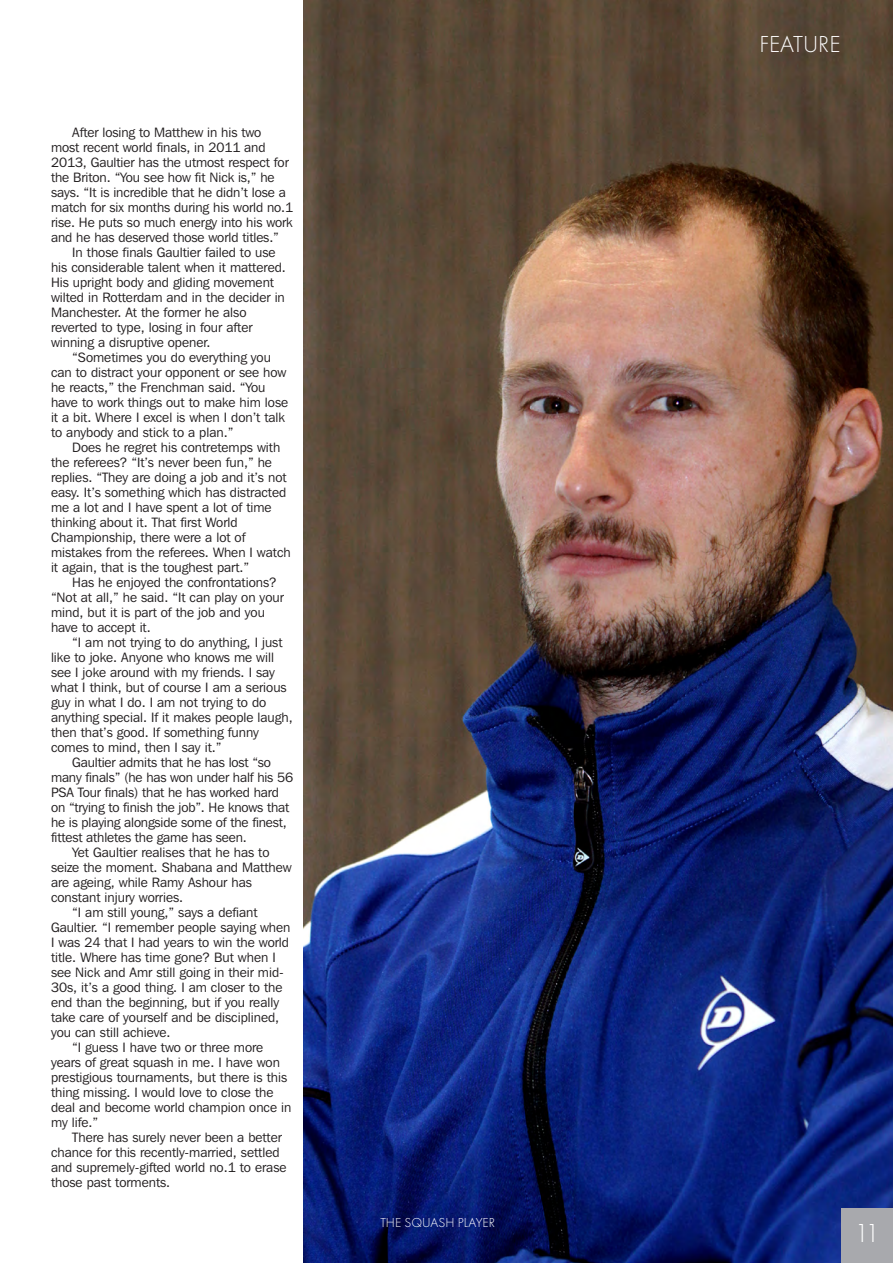
<style>
.page{position:relative;width:893px;height:1263px;background:#fff}
.page>*{position:absolute;margin:0;border:0;box-sizing:border-box;transform-origin:0 0}
.t1{font:300 27px "Futura T";color:#fff}
.t2{font:300 24px "Futura T";color:#fff}
.t3{font:13.5px/15px "Franklin Gothic IT Cby BT";color:#231f20}
.t4{font:300 13.5px "Futura T";color:#fff}
</style>
<div class="page">
<img style="left:303px;top:0;width:590px;height:1263px">
<div style="left:842px;top:1208px;width:51px;height:55px;background:#a8a9ad"></div>
<p class="t3" style="left:51px;top:126px;width:244px;text-indent:21px">After losing to Matthew in his two<br>most recent world finals, in 2011 and 2013, Gaultier has the utmost respect for the Briton. “You see how fit Nick is,” he says. “It is incredible that he didn’t lose a match for six months during his world no.1 rise. He puts so much energy into his work and he has deserved those world titles.”</p>
<p class="t3" style="left:51px;top:246px;width:236px;text-indent:21px">In those finals Gaultier failed to use his considerable talent when it mattered.<br>His upright body and gliding movement wilted in Rotterdam and in the decider in Manchester. At the former he also reverted to type, losing in four after winning a disruptive opener.</p>
<p class="t3" style="left:51px;top:351px;width:239px;text-indent:21px">“Sometimes you do everything you can to distract your opponent or see how he reacts,” the Frenchman said. “You have to work things out to make him lose it a bit. Where I excel is when I don’t talk to anybody and stick to a plan.”</p>
<p class="t3" style="left:51px;top:441px;width:241px;text-indent:21px">Does he regret his contretemps with the referees? “It’s never been fun,” he replies. “They are doing a job and it’s not easy. It’s something which has distracted me a lot and I have spent a lot of time thinking about it. That first World Championship, there were a lot of mistakes from the referees. When I watch it again, that is the toughest part.”</p>
<p class="t3" style="left:51px;top:576px;width:234px;text-indent:21px">Has he enjoyed the confrontations? “Not at all,” he said. “It can play on your mind, but it is part of the job and you have to accept it.</p>
<p class="t3" style="left:72px;top:636px;width:212px">“I am not trying to do anything, I just</p>
<p class="t3" style="left:51px;top:651px;width:224px">like to joke. Anyone who knows me will</p>
<p class="t3" style="left:51px;top:666px;width:225px">see I joke around with my friends. I say</p>
<p class="t3" style="left:51px;top:681px;width:237px">what I think, but of course I am a serious</p>
<p class="t3" style="left:51px;top:696px;width:217px">guy in what I do. I am not trying to do</p>
<p class="t3" style="left:51px;top:711px;width:243px">anything special. If it makes people laugh,</p>
<p class="t3" style="left:51px;top:726px;width:209px">then that’s good. If something funny</p>
<p class="t3" style="left:51px;top:741px;width:172px">comes to mind, then I say it.”</p>
<p class="t3" style="left:72px;top:756px;width:200px">Gaultier admits that he has lost “so</p>
<p class="t3" style="left:51px;top:771px;width:244px">many finals” (he has won under half his 56</p>
<p class="t3" style="left:51px;top:786px;width:229px">PSA Tour finals) that he has worked hard</p>
<p class="t3" style="left:51px;top:801px;width:240px">on “trying to finish the job”. He knows that</p>
<p class="t3" style="left:51px;top:816px;width:237px">he is playing alongside some of the finest,</p>
<p class="t3" style="left:51px;top:831px;width:197px">fittest athletes the game has seen.</p>
<p class="t3" style="left:72px;top:846px;width:199px">Yet Gaultier realises that he has to</p>
<p class="t3" style="left:51px;top:861px;width:242px">seize the moment. Shabana and Matthew</p>
<p class="t3" style="left:51px;top:876px;width:202px">are ageing, while Ramy Ashour has</p>
<p class="t3" style="left:51px;top:891px;width:134px">constant injury worries.</p>
<p class="t3" style="left:72px;top:906px;width:187px">“I am still young,” says a defiant</p>
<p class="t3" style="left:51px;top:921px;width:241px">Gaultier. “I remember people saying when</p>
<p class="t3" style="left:51px;top:936px;width:240px">I was 24 that I had years to win the world</p>
<p class="t3" style="left:51px;top:951px;width:226px">title. Where has time gone? But when I</p>
<p class="t3" style="left:51px;top:966px;width:234px">see Nick and Amr still going in their mid-</p>
<p class="t3" style="left:51px;top:981px;width:233px">30s, it’s a good thing. I am closer to the</p>
<p class="t3" style="left:51px;top:996px;width:229px">end than the beginning, but if you really</p>
<p class="t3" style="left:51px;top:1011px;width:230px">take care of yourself and be disciplined,</p>
<p class="t3" style="left:51px;top:1026px;width:121px">you can still achieve.</p>
<p class="t3" style="left:72px;top:1041px;width:193px">“I guess I have two or three more</p>
<p class="t3" style="left:51px;top:1056px;width:230px">years of great squash in me. I have won</p>
<p class="t3" style="left:51px;top:1071px;width:238px">prestigious tournaments, but there is this</p>
<p class="t3" style="left:51px;top:1086px;width:224px">thing missing. I would love to close the</p>
<p class="t3" style="left:51px;top:1101px;width:242px">deal and become world champion once in</p>
<p class="t3" style="left:51px;top:1116px;width:49px">my life.”</p>
<p class="t3" style="left:72px;top:1131px;width:211px">There has surely never been a better</p>
<p class="t3" style="left:51px;top:1146px;width:230px">chance for this recently-married, settled</p>
<p class="t3" style="left:51px;top:1161px;width:237px">and supremely-gifted world no.1 to erase</p>
<p class="t3" style="left:51px;top:1176px;width:121px">those past torments.</p>
<p class="t4" style="left:380px;top:1214px;width:116px">THE SQUASH PLAYER</p>
<h2 class="t2" style="left:759px;top:29px;width:83px">FEATURE</h2>
<h1 class="t1" style="left:854px;top:1217px;width:27px">11</h1>
</div>
